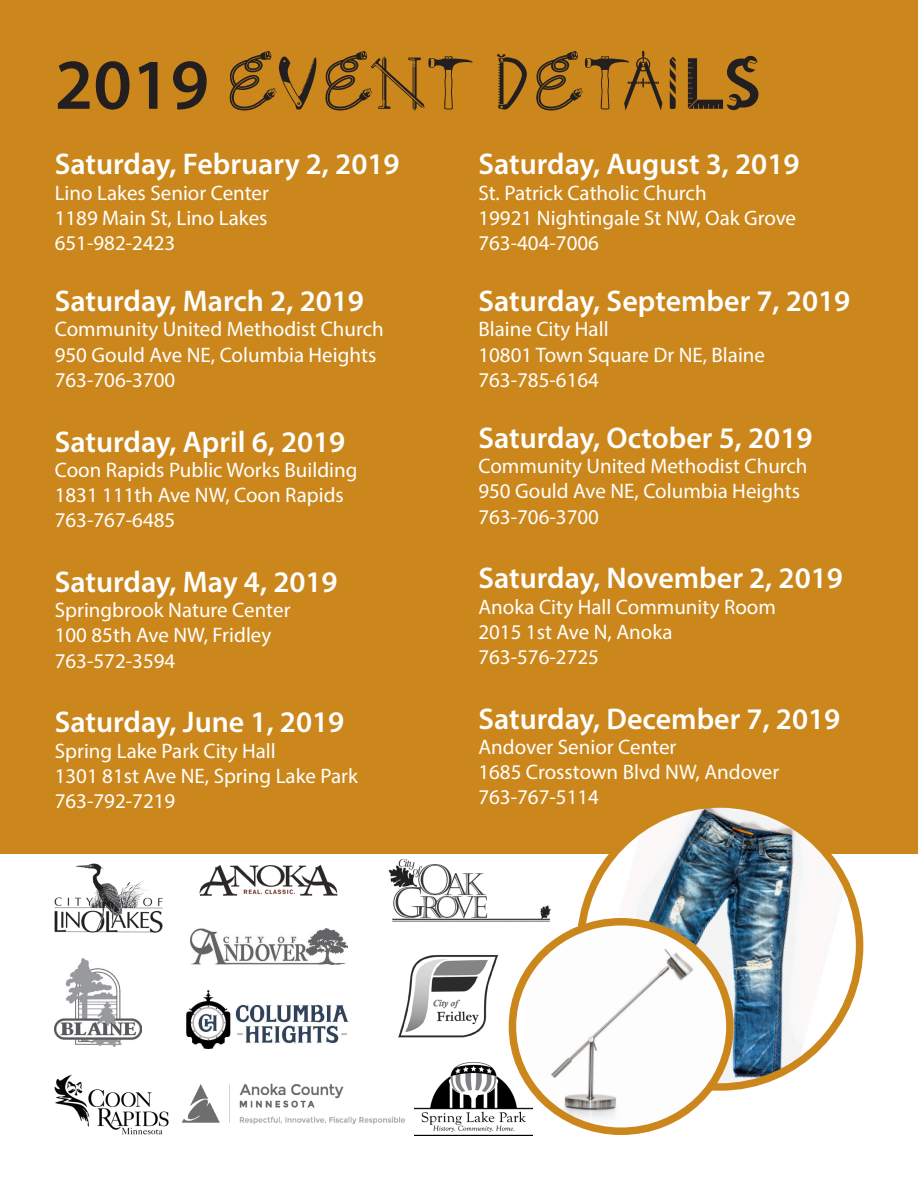
<style>
.page{position:relative;width:918px;height:1188px;background:#fff}
.page>*{position:absolute;margin:0;border:0;box-sizing:border-box;transform-origin:0 0}
.t1{font:72px "Toolbox Std";color:#231f20}
.t2{font:600 30px "Myriad Pro";color:#fff}
.t3{font:21px "Myriad Pro";color:#fff}
.s1{font-family:"Myriad Pro";font-weight:600}
</style>
<div class="page">
<img style="left:415px;top:1063px;width:117px;height:72px">
<div style="left:0;top:0;width:918px;height:853px;background:#cb871c"></div>
<img style="left:182px;top:1083px;width:223px;height:41px">
<img style="left:199px;top:865px;width:139px;height:31px">
<img style="left:55px;top:959px;width:87px;height:87px">
<img style="left:186px;top:990px;width:163px;height:59px">
<img style="left:54px;top:1074px;width:115px;height:61px">
<img style="left:398px;top:955px;width:101px;height:83px">
<img style="left:594px;top:809px;width:252px;height:278px">
<img style="left:525px;top:922px;width:205px;height:209px">
<div style="left:509px;top:918px;width:225px;height:217px;border:8px solid #cb871c;border-radius:50%"></div>
<img style="left:55px;top:863px;width:107px;height:70px">
<img style="left:190px;top:928px;width:157px;height:37px">
<img style="left:388px;top:859px;width:166px;height:66px">
<p class="t1" style="left:55px;top:38px;width:708px"><span class="s1">2019</span> EVENT DETAILS</p>
<p class="t2" style="left:55px;top:145px;width:346px">Saturday, February 2, 2019</p>
<p class="t3" style="left:55px;top:180px;width:216px">Lino Lakes Senior Center</p>
<p class="t3" style="left:55px;top:205px;width:214px">1189 Main St, Lino Lakes</p>
<p class="t3" style="left:55px;top:230px;width:122px">651-982-2423</p>
<p class="t2" style="left:55px;top:282px;width:311px">Saturday, March 2, 2019</p>
<p class="t3" style="left:55px;top:316px;width:331px">Community United Methodist Church</p>
<p class="t3" style="left:55px;top:342px;width:323px">950 Gould Ave NE, Columbia Heights</p>
<p class="t3" style="left:55px;top:367px;width:122px">763-706-3700</p>
<p class="t2" style="left:55px;top:422px;width:292px">Saturday, April 6, 2019</p>
<p class="t3" style="left:55px;top:457px;width:304px">Coon Rapids Public Works Building</p>
<p class="t3" style="left:55px;top:482px;width:291px">1831 111th Ave NW, Coon Rapids</p>
<p class="t3" style="left:55px;top:507px;width:122px">763-767-6485</p>
<p class="t2" style="left:55px;top:563px;width:284px">Saturday, May 4, 2019</p>
<p class="t3" style="left:55px;top:597px;width:237px">Springbrook Nature Center</p>
<p class="t3" style="left:55px;top:622px;width:218px">100 85th Ave NW, Fridley</p>
<p class="t3" style="left:55px;top:648px;width:122px">763-572-3594</p>
<p class="t2" style="left:55px;top:703px;width:291px">Saturday, June 1, 2019</p>
<p class="t3" style="left:55px;top:738px;width:223px">Spring Lake Park City Hall</p>
<p class="t3" style="left:55px;top:763px;width:305px">1301 81st Ave NE, Spring Lake Park</p>
<p class="t3" style="left:55px;top:788px;width:122px">763-792-7219</p>
<p class="t2" style="left:478px;top:145px;width:323px">Saturday, August 3, 2019</p>
<p class="t3" style="left:478px;top:180px;width:230px">St. Patrick Catholic Church</p>
<p class="t3" style="left:478px;top:205px;width:319px">19921 Nightingale St NW, Oak Grove</p>
<p class="t3" style="left:478px;top:230px;width:122px">763-404-7006</p>
<p class="t2" style="left:478px;top:282px;width:373px">Saturday, September 7, 2019</p>
<p class="t3" style="left:478px;top:316px;width:132px">Blaine City Hall</p>
<p class="t3" style="left:478px;top:342px;width:288px">10801 Town Square Dr NE, Blaine</p>
<p class="t3" style="left:478px;top:367px;width:122px">763-785-6164</p>
<p class="t2" style="left:478px;top:419px;width:336px">Saturday, October 5, 2019</p>
<p class="t3" style="left:478px;top:453px;width:331px">Community United Methodist Church</p>
<p class="t3" style="left:478px;top:478px;width:323px">950 Gould Ave NE, Columbia Heights</p>
<p class="t3" style="left:478px;top:504px;width:122px">763-706-3700</p>
<p class="t2" style="left:478px;top:559px;width:366px">Saturday, November 2, 2019</p>
<p class="t3" style="left:478px;top:594px;width:299px">Anoka City Hall Community Room</p>
<p class="t3" style="left:478px;top:619px;width:196px">2015 1st Ave N, Anoka</p>
<p class="t3" style="left:478px;top:644px;width:122px">763-576-2725</p>
<p class="t2" style="left:478px;top:700px;width:363px">Saturday, December 7, 2019</p>
<p class="t3" style="left:478px;top:734px;width:200px">Andover Senior Center</p>
<p class="t3" style="left:478px;top:759px;width:302px">1685 Crosstown Blvd NW, Andover</p>
<p class="t3" style="left:478px;top:784px;width:122px">763-767-5114</p>
</div>
